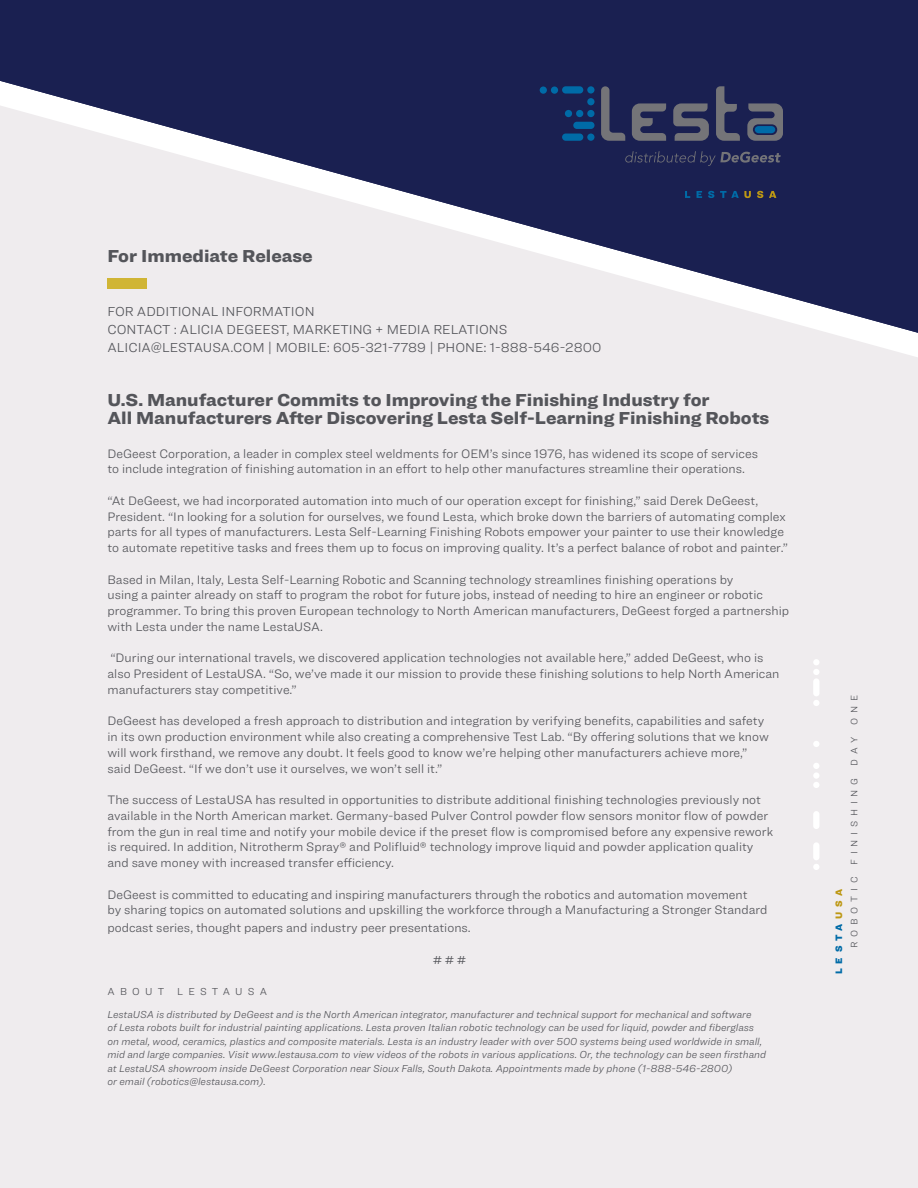
<style>
.page{position:relative;width:918px;height:1188px;background:#fff}
.page>*{position:absolute;margin:0;border:0;box-sizing:border-box;transform-origin:0 0}
.t1{font:900 18px/18px "Ringside";color:#54555a;scale:1.05 1}
.t2{font:300 13.5px/18px "Ringside";color:#54555a}
.t3{font:300 12.75px/15.8px "Ringside";color:#54555a}
.t4{font:12px "Ringside";color:#54555a}
.t5{font:italic 300 10.5px/13.5px "Ringside";color:#54555a}
.t6{font:300 10.5px "Ringside";letter-spacing:.495em;color:#54555a}
.t7{font:300 9.75px "Ringside";letter-spacing:.5em;color:#54555a}
.t8{font:900 9.75px "Ringside";letter-spacing:.49em;color:#006ba7}
.s1{color:#bd9814}
</style>
<div class="page">
<div style="left:0;top:333px;width:918px;height:855px;background:#efecee"></div>
<svg style="left:0;top:0;width:918px;height:333px;fill:#1a2051"></svg>
<div style="left:107px;top:279px;width:40px;height:10px;background:#d0b535"></div>
<svg style="left:685px;top:191px;width:91px;height:7px"></svg>
<svg style="left:625px;top:151px;width:156px;height:15px"></svg>
<svg style="left:540px;top:86px;width:55px;height:55px"></svg>
<svg style="left:632px;top:103px;width:34px;height:38px"></svg>
<svg style="left:673px;top:103px;width:36px;height:38px"></svg>
<svg style="left:601px;top:86px;width:24px;height:55px"></svg>
<svg style="left:747px;top:103px;width:36px;height:38px"></svg>
<svg style="left:716px;top:86px;width:24px;height:55px"></svg>
<div style="left:755px;top:126px;width:20px;height:7px;background:#006ba7;border-radius:4px"></div>
<svg style="left:813px;top:659px;width:6px;height:47px"></svg>
<svg style="left:813px;top:741px;width:6px;height:6px"></svg>
<svg style="left:813px;top:782px;width:6px;height:6px"></svg>
<div style="left:813px;top:772px;width:6px;height:7px;background:#fff;border-radius:50%"></div>
<svg style="left:813px;top:763px;width:6px;height:6px"></svg>
<svg style="left:813px;top:811px;width:6px;height:18px"></svg>
<svg style="left:813px;top:842px;width:6px;height:28px"></svg>
<p class="t1" style="left:107px;top:246px;width:197px">For Immediate Release</p>
<p class="t2" style="left:107px;top:302px;width:402px">FOR ADDITIONAL INFORMATION<br>CONTACT : ALICIA DEGEEST, MARKETING + MEDIA RELATIONS</p>
<p class="t2" style="left:107px;top:338px;width:495px">ALICIA@LESTAUSA.COM | MOBILE: 605-321-7789 | PHONE: 1-888-546-2800</p>
<p class="t1" style="left:107px;top:390px;width:632px">U.S. Manufacturer Commits to Improving the Finishing Industry for<br>All Manufacturers After Discovering Lesta Self-Learning Finishing Robots</p>
<p class="t3" style="left:107px;top:445px;width:652px">DeGeest Corporation, a leader in complex steel weldments for OEM’s since 1976, has widened its scope of services to include integration of finishing automation in an effort to help other manufactures streamline their operations.</p>
<p class="t3" style="left:107px;top:492px;width:682px">“At DeGeest, we had incorporated automation into much of our operation except for finishing,” said Derek DeGeest, President. “In looking for a solution for ourselves, we found Lesta, which broke down the barriers of automating complex parts for all types of manufacturers. Lesta Self-Learning Finishing Robots empower your painter to use their knowledge to automate repetitive tasks and frees them up to focus on improving quality. It’s a perfect balance of robot and painter.”</p>
<p class="t3" style="left:107px;top:571px;width:683px">Based in Milan, Italy, Lesta Self-Learning Robotic and Scanning technology streamlines finishing operations by<br>using a painter already on staff to program the robot for future jobs, instead of needing to hire an engineer or robotic programmer. To bring this proven European technology to North American manufacturers, DeGeest forged a partnership with Lesta under the name LestaUSA.</p>
<p class="t3" style="left:107px;top:650px;width:674px">“During our international travels, we discovered application technologies not available here,” added DeGeest, who is also President of LestaUSA. “So, we’ve made it our mission to provide these finishing solutions to help North American manufacturers stay competitive.”</p>
<p class="t3" style="left:107px;top:713px;width:663px">DeGeest has developed a fresh approach to distribution and integration by verifying benefits, capabilities and safety in its own production environment while also creating a comprehensive Test Lab. “By offering solutions that we know will work firsthand, we remove any doubt. It feels good to know we’re helping other manufacturers achieve more,” said DeGeest. “If we don’t use it ourselves, we won’t sell it.”</p>
<p class="t3" style="left:107px;top:792px;width:667px">The success of LestaUSA has resulted in opportunities to distribute additional finishing technologies previously not available in the North American market. Germany-based Pulver Control powder flow sensors monitor flow of powder from the gun in real time and notify your mobile device if the preset flow is compromised before any expensive rework is required. In addition, Nitrotherm Spray® and Polifluid® technology improve liquid and powder application quality and save money with increased transfer efficiency.</p>
<p class="t3" style="left:107px;top:886px;width:662px">DeGeest is committed to educating and inspiring manufacturers through the robotics and automation movement<br>by sharing topics on automated solutions and upskilling the workforce through a Manufacturing a Stronger Standard</p>
<p class="t3" style="left:107px;top:920px;width:365px">podcast series, thought papers and industry peer presentations.</p>
<p class="t4" style="left:433px;top:951px;width:35px"># # #</p>
<p class="t6" style="left:107px;top:984px;width:161px">ABOUT LESTAUSA</p>
<p class="t5" style="left:107px;top:1007px;width:660px">LestaUSA is distributed by DeGeest and is the North American integrator, manufacturer and technical support for mechanical and software<br>of Lesta robots built for industrial painting applications. Lesta proven Italian robotic technology can be used for liquid, powder and fiberglass on metal, wood, ceramics, plastics and composite materials. Lesta is an industry leader with over 500 systems being used worldwide in small, mid and large companies. Visit www.lestausa.com to view videos of the robots in various applications. Or, the technology can be seen firsthand at LestaUSA showroom inside DeGeest Corporation near Sioux Falls, South Dakota. Appointments made by phone (1-888-546-2800)<br>or email (robotics@lestausa.com).</p>
<p class="t8" style="left:832px;top:974px;width:87px;rotate:-90deg">LESTA<span class="s1">USA</span></p>
<p class="t7" style="left:847px;top:948px;width:255px;rotate:-90deg">ROBOTIC FINISHING DAY ONE</p>
</div>
